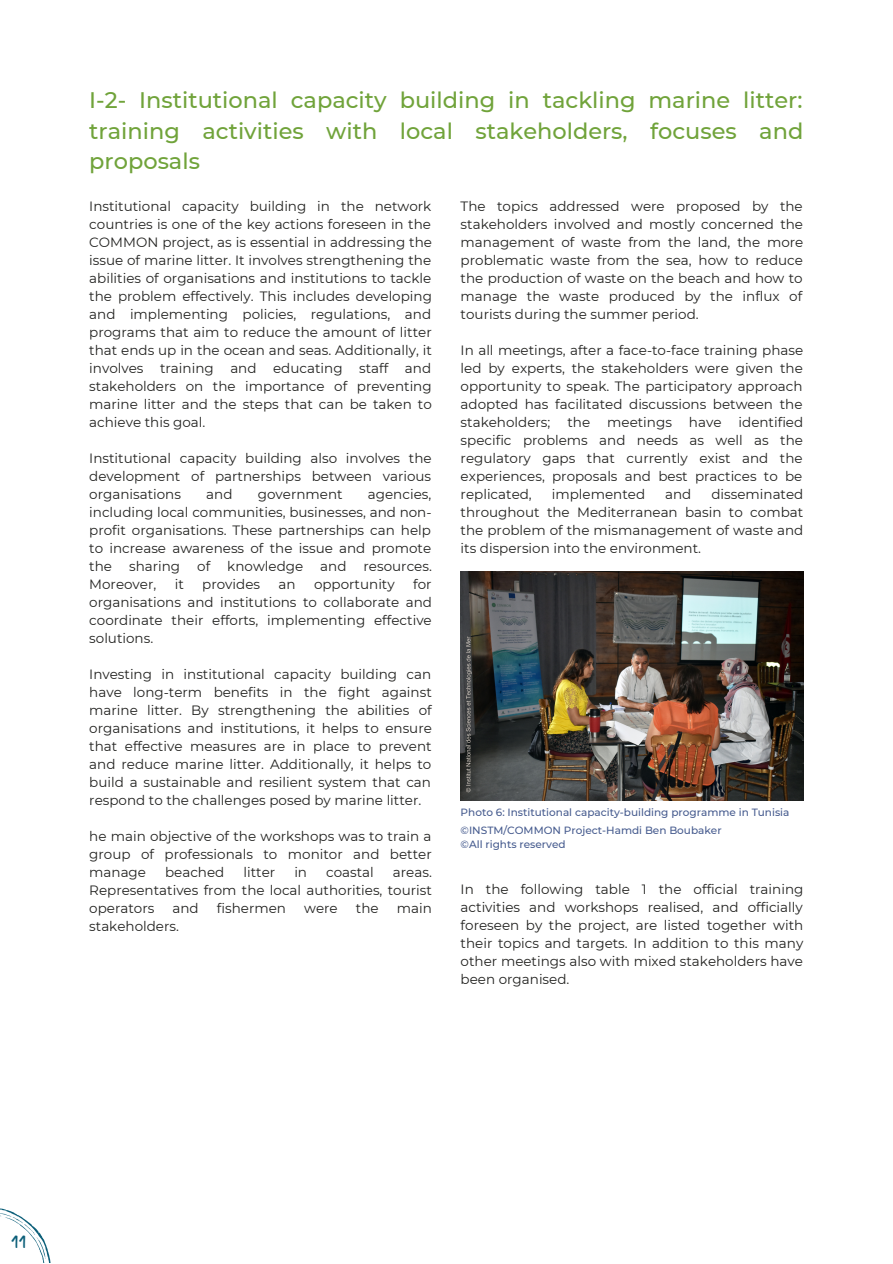
<style>
.page{position:relative;width:893px;height:1264px;background:#fff}
.page>*{position:absolute;margin:0;border:0;box-sizing:border-box;transform-origin:0 0}
.t1{font:500 22.5px/30.3px "Montserrat";color:#70a33a;text-align:justify}
.t2{font:18px "Mansalva";color:#0c5f79}
.t3{font:13.5px/18px "Montserrat";color:#222220;text-align:justify}
.t4{font:500 10.5px "Montserrat";color:#475c8f}
</style>
<div class="page">
<img style="left:460px;top:572px;width:343px;height:228px">
<svg style="left:0;top:1208px;width:51px;height:54px"></svg>
<p class="t1" style="left:89px;top:85px;width:715px">I-2- Institutional capacity building in tackling marine litter: training activities with local stakeholders, focuses and proposals</p>
<p class="t3" style="left:89px;top:197px;width:344px">Institutional capacity building in the network countries is one of the key actions foreseen in the COMMON project, as is essential in addressing the issue of marine litter. It involves strengthening the abilities of organisations and institutions to tackle the problem effectively. This includes developing and implementing policies, regulations, and programs that aim to reduce the amount of litter that ends up in the ocean and seas. Additionally, it involves training and educating staff and stakeholders on the importance of preventing marine litter and the steps that can be taken to achieve this goal.</p>
<p class="t3" style="left:89px;top:449px;width:344px">Institutional capacity building also involves the development of partnerships between various organisations</p>
<p class="t3" style="left:460px;top:197px;width:344px">The topics addressed were proposed by the stakeholders involved and mostly concerned the management of waste from the land, the more problematic waste from the sea, how to reduce the production of waste on the beach and how to manage the waste produced by the influx of tourists during the summer period.</p>
<p class="t3" style="left:460px;top:341px;width:344px">In all meetings, after a face-to-face training phase led by experts, the stakeholders were given the opportunity to speak. The participatory approach adopted has facilitated discussions between the stakeholders;</p>
<p class="t3" style="left:460px;top:413px;width:344px;text-indent:278px">identified specific problems and needs as well as the regulatory gaps that currently exist and the experiences, proposals and best practices to be replicated,</p>
<p class="t3" style="left:567px;top:413px;width:24px">the</p>
<p class="t3" style="left:607px;top:413px;width:66px">meetings</p>
<p class="t3" style="left:689px;top:413px;width:34px">have</p>
<p class="t3" style="left:89px;top:485px;width:344px;text-indent:278px">agencies, including local communities, businesses, and non&shy;profit organisations. These partnerships can help to increase awareness of the issue and promote the</p>
<p class="t3" style="left:206px;top:485px;width:28px">and</p>
<p class="t3" style="left:258px;top:485px;width:86px">government</p>
<p class="t3" style="left:460px;top:485px;width:344px;text-indent:251px">disseminated throughout the Mediterranean basin to combat the problem of the mismanagement of waste and its dispersion into the environment.</p>
<p class="t3" style="left:552px;top:485px;width:95px">implemented</p>
<p class="t3" style="left:665px;top:485px;width:28px">and</p>
<p class="t3" style="left:129px;top:557px;width:53px">sharing</p>
<p class="t3" style="left:197px;top:557px;width:15px">of</p>
<p class="t3" style="left:227px;top:557px;width:77px">knowledge</p>
<p class="t3" style="left:320px;top:557px;width:28px">and</p>
<p class="t3" style="left:363px;top:557px;width:70px">resources.</p>
<p class="t3" style="left:89px;top:575px;width:69px">Moreover,</p>
<p class="t3" style="left:175px;top:575px;width:11px">it</p>
<p class="t3" style="left:202px;top:575px;width:59px">provides</p>
<p class="t3" style="left:278px;top:575px;width:19px">an</p>
<p class="t3" style="left:314px;top:575px;width:82px">opportunity</p>
<p class="t3" style="left:89px;top:575px;width:344px;text-indent:324px">for organisations and institutions to collaborate and coordinate their efforts, implementing effective solutions.</p>
<p class="t3" style="left:89px;top:665px;width:344px">Investing in institutional capacity building can have long-term benefits in the fight against marine litter. By strengthening the abilities of organisations and institutions, it helps to ensure that effective measures are in place to prevent and reduce marine litter. Additionally, it helps to build a sustainable and resilient system that can respond to the challenges posed by marine litter.</p>
<p class="t3" style="left:89px;top:827px;width:344px">he main objective of the workshops was to train a group of professionals to monitor and better manage</p>
<p class="t4" style="left:460px;top:805px;width:330px">Photo 6: Institutional capacity-building programme in Tunisia</p>
<p class="t4" style="left:460px;top:824px;width:262px">©INSTM/COMMON Project-Hamdi Ben Boubaker</p>
<p class="t4" style="left:460px;top:838px;width:106px">©All rights reserved</p>
<p class="t3" style="left:165px;top:863px;width:61px">beached</p>
<p class="t3" style="left:243px;top:863px;width:33px">litter</p>
<p class="t3" style="left:294px;top:863px;width:14px">in</p>
<p class="t3" style="left:326px;top:863px;width:49px">coastal</p>
<p class="t3" style="left:89px;top:863px;width:344px;text-indent:303px">areas.<br>Representatives from the local authorities, tourist operators</p>
<p class="t3" style="left:460px;top:880px;width:344px">In the following table 1 the official training activities and workshops realised, and officially foreseen by the project, are listed together with their topics and targets. In addition to this many other meetings also with mixed stakeholders have been organised.</p>
<p class="t3" style="left:172px;top:899px;width:28px">and</p>
<p class="t3" style="left:217px;top:899px;width:71px">fishermen</p>
<p class="t3" style="left:304px;top:899px;width:35px">were</p>
<p class="t3" style="left:356px;top:899px;width:24px">the</p>
<p class="t3" style="left:397px;top:899px;width:37px">main</p>
<p class="t3" style="left:89px;top:917px;width:91px">stakeholders.</p>
<p class="t2" style="left:11px;top:1231px;width:17px">11</p>
</div>
